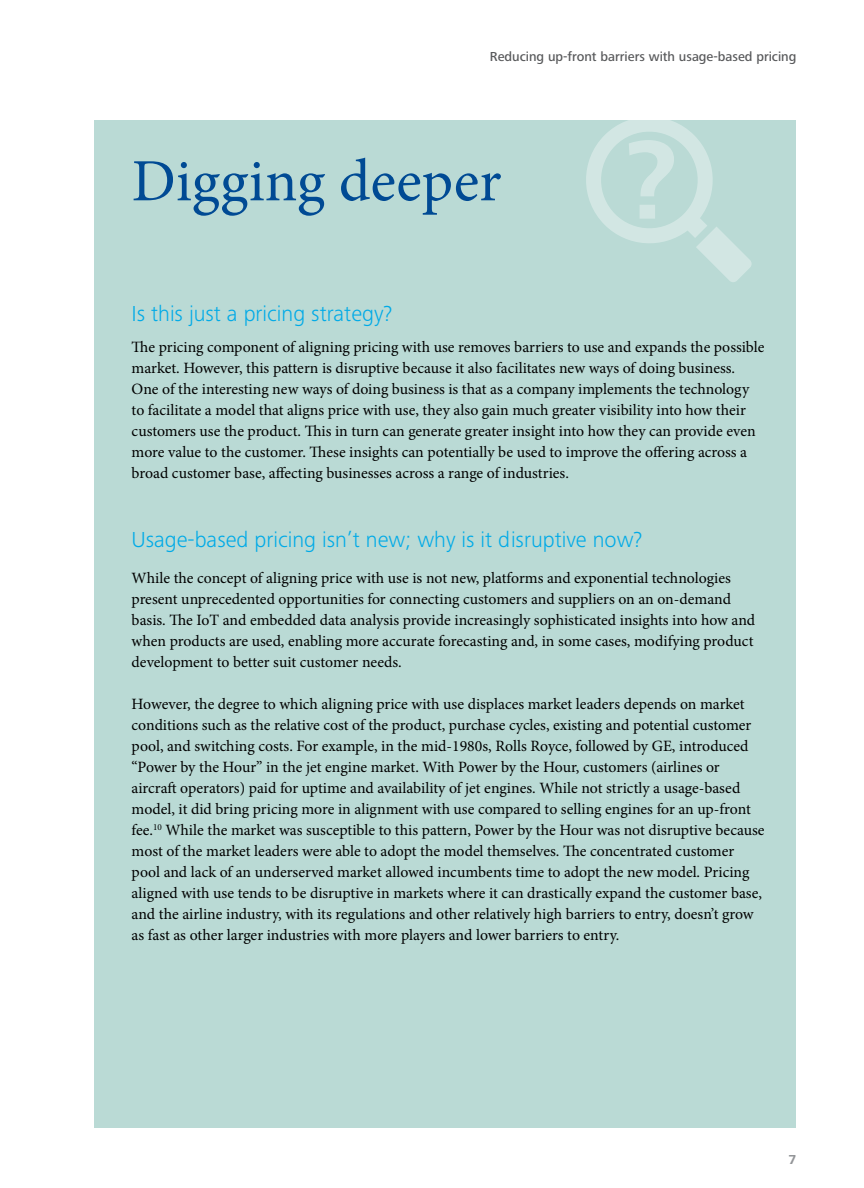
<style>
.page{position:relative;width:864px;height:1188px;background:#fff}
.page>*{position:absolute;margin:0;border:0;box-sizing:border-box;transform-origin:0 0}
.t1{font:60px "Minion Pro";color:#004a94}
.t2{font:300 22.5px "Frutiger Next Pro";color:#00aae7}
.t3{font:15.75px/21px "Minion Pro";color:#000}
.t4{font:500 13.5px "Frutiger Next Pro";color:#58595b}
.t5{font:700 13.5px "Frutiger Next Pro";color:#939598}
</style>
<div class="page">
<div style="left:94px;top:120px;width:702px;height:1007px;background:#badad5"></div>
<svg style="left:586px;top:120px;width:166px;height:162px"></svg>
<p class="t4" style="left:490px;top:49px;width:308px">Reducing up-front barriers with usage-based pricing</p>
<h1 class="t1" style="left:132px;top:141px;width:371px">Digging deeper</h1>
<h2 class="t2" style="left:131px;top:301px;width:263px">Is this just a pricing strategy?</h2>
<p class="t3" style="left:132px;top:337px;width:634px">The pricing component of aligning pricing with use removes barriers to use and expands the possible market. However, this pattern is disruptive because it also facilitates new ways of doing business.<br>One of the interesting new ways of doing business is that as a company implements the technology to facilitate a model that aligns price with use, they also gain much greater visibility into how their customers use the product. This in turn can generate greater insight into how they can provide even more value to the customer. These insights can potentially be used to improve the offering across a broad customer base, affecting businesses across a range of industries.</p>
<h2 class="t2" style="left:131px;top:527px;width:512px">Usage-based pricing isn’t new; why is it disruptive now?</h2>
<p class="t3" style="left:132px;top:568px;width:625px">While the concept of aligning price with use is not new, platforms and exponential technologies present unprecedented opportunities for connecting customers and suppliers on an on-demand basis. The IoT and embedded data analysis provide increasingly sophisticated insights into how and when products are used, enabling more accurate forecasting and, in some cases, modifying product development to better suit customer needs.</p>
<p class="t3" style="left:132px;top:694px;width:634px">However, the degree to which aligning price with use displaces market leaders depends on market conditions such as the relative cost of the product, purchase cycles, existing and potential customer pool, and switching costs. For example, in the mid-1980s, Rolls Royce, followed by GE, introduced “Power by the Hour” in the jet engine market. With Power by the Hour, customers (airlines or aircraft operators) paid for uptime and availability of jet engines. While not strictly a usage-based model, it did bring pricing more in alignment with use compared to selling engines for an up-front fee.<sup>10</sup> While the market was susceptible to this pattern, Power by the Hour was not disruptive because most of the market leaders were able to adopt the model themselves. The concentrated customer pool and lack of an underserved market allowed incumbents time to adopt the new model. Pricing aligned with use tends to be disruptive in markets where it can drastically expand the customer base, and the airline industry, with its regulations and other relatively high barriers to entry, doesn’t grow as fast as other larger industries with more players and lower barriers to entry.</p>
<p class="t5" style="left:789px;top:1152px;width:9px">7</p>
</div>
